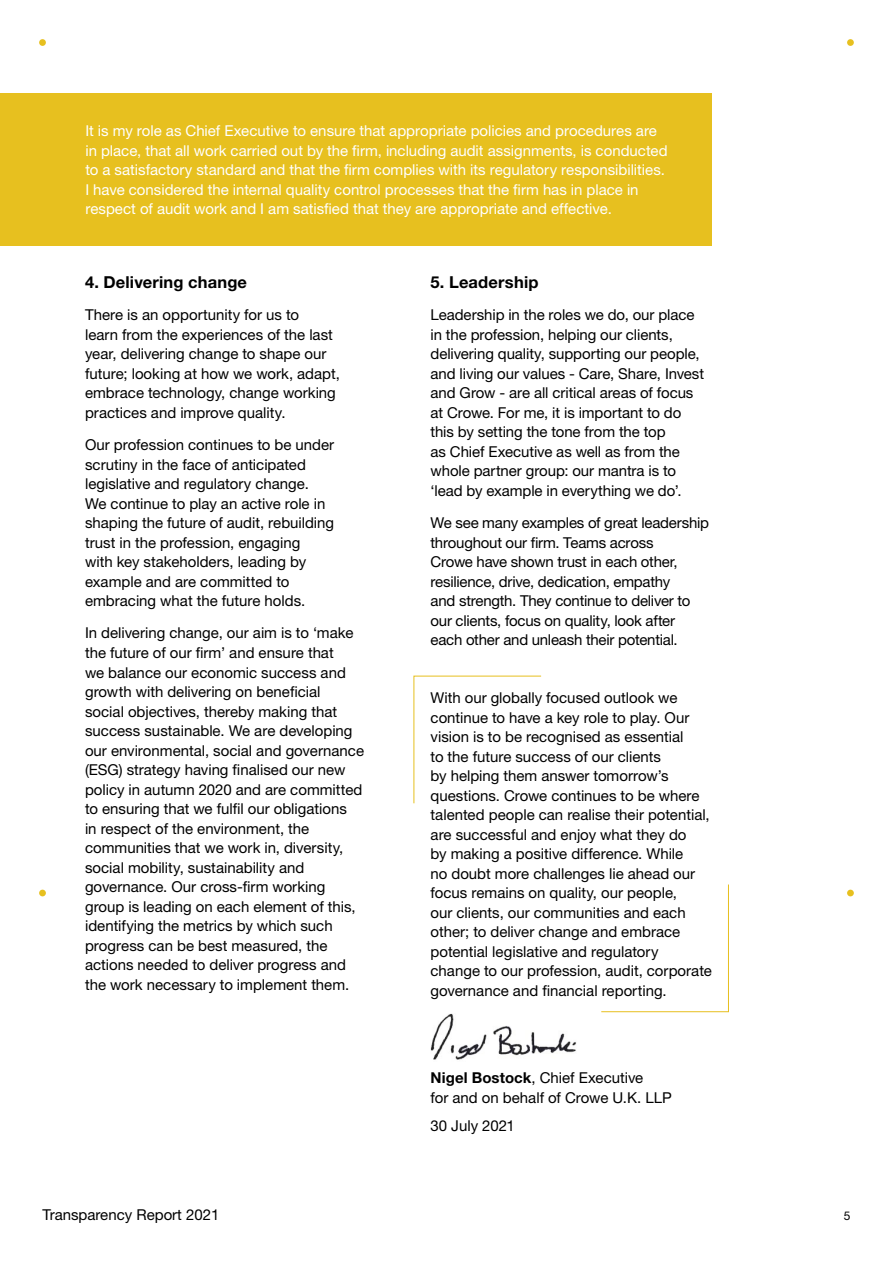
<style>
.page{position:relative;width:893px;height:1263px;background:#fff}
.page>*{position:absolute;margin:0;border:0;box-sizing:border-box;transform-origin:0 0}
.t1{font:700 16.5px "Helvetica Neue LT Std";letter-spacing:.01em;color:#000}
.t2{font:15px/19.5px "Helvetica Neue LT Std";color:#000}
.t3{font:15px/19.5px "Helvetica Neue LT Std";color:#fff}
.t4{font:12px "Helvetica Neue LT Std";color:#000}
.s1{font-weight:700}
</style>
<div class="page">
<div style="left:39px;top:890px;width:7px;height:6px;background:#e7c01f;border-radius:50%"></div>
<div style="left:847px;top:890px;width:7px;height:6px;background:#e7c01f;border-radius:50%"></div>
<div style="left:39px;top:39px;width:7px;height:7px;background:#e7c01f;border-radius:50%"></div>
<div style="left:847px;top:39px;width:7px;height:7px;background:#e7c01f;border-radius:50%"></div>
<img style="left:431px;top:1013px;width:56px;height:47px">
<img style="left:493px;top:1026px;width:83px;height:30px">
<div style="left:0;top:94px;width:712px;height:152px;background:#e7c01f"></div>
<svg style="left:413px;top:675px;width:129px;height:129px"></svg>
<svg style="left:601px;top:884px;width:128px;height:128px"></svg>
<p class="t3" style="left:85px;top:121px;width:584px">It is my role as Chief Executive to ensure that appropriate policies and procedures are in place, that all work carried out by the firm, including audit assignments, is conducted to a satisfactory standard and that the firm complies with its regulatory responsibilities.<br>I have considered the internal quality control processes that the firm has in place in respect of audit work and I am satisfied that they are appropriate and effective.</p>
<p class="t1" style="left:85px;top:272px;width:164px">4. Delivering change</p>
<p class="t2" style="left:85px;top:305px;width:256px">There is an opportunity for us to<br>learn from the experiences of the last year, delivering change to shape our future; looking at how we work, adapt, embrace technology, change working practices and improve quality.</p>
<p class="t2" style="left:85px;top:435px;width:251px">Our profession continues to be under scrutiny in the face of anticipated legislative and regulatory change.<br>We continue to play an active role in shaping the future of audit, rebuilding trust in the profession, engaging<br>with key stakeholders, leading by example and are committed to embracing what the future holds.</p>
<p class="t2" style="left:85px;top:623px;width:281px">In delivering change, our aim is to ‘make the future of our firm’ and ensure that<br>we balance our economic success and growth with delivering on beneficial<br>social objectives, thereby making that success sustainable. We are developing our environmental, social and governance (ESG) strategy having finalised our new policy in autumn 2020 and are committed to ensuring that we fulfil our obligations<br>in respect of the environment, the communities that we work in, diversity, social mobility, sustainability and governance. Our cross-firm working group is leading on each element of this, identifying the metrics by which such progress can be best measured, the actions needed to deliver progress and the work necessary to implement them.</p>
<p class="t1" style="left:431px;top:272px;width:109px">5. Leadership</p>
<p class="t2" style="left:431px;top:305px;width:275px">Leadership in the roles we do, our place in the profession, helping our clients, delivering quality, supporting our people, and living our values - Care, Share, Invest and Grow - are all critical areas of focus at Crowe. For me, it is important to do this by setting the tone from the top<br>as Chief Executive as well as from the whole partner group: our mantra is to ‘lead by example in everything we do’.</p>
<p class="t2" style="left:431px;top:513px;width:280px">We see many examples of great leadership throughout our firm. Teams across<br>Crowe have shown trust in each other, resilience, drive, dedication, empathy<br>and strength. They continue to deliver to our clients, focus on quality, look after each other and unleash their potential.</p>
<p class="t2" style="left:431px;top:688px;width:283px">With our globally focused outlook we continue to have a key role to play. Our vision is to be recognised as essential<br>to the future success of our clients<br>by helping them answer tomorrow’s questions. Crowe continues to be where talented people can realise their potential, are successful and enjoy what they do<br>by making a positive difference. While<br>no doubt more challenges lie ahead our focus remains on quality, our people,<br>our clients, our communities and each other; to deliver change and embrace potential legislative and regulatory<br>change to our profession, audit, corporate governance and financial reporting.</p>
<p class="t2" style="left:431px;top:1068px;width:243px"><span class="s1">Nigel Bostock</span>, Chief Executive<br>for and on behalf of Crowe U.K. LLP</p>
<p class="t2" style="left:431px;top:1115px;width:86px">30 July 2021</p>
<p class="t2" style="left:43px;top:1205px;width:178px">Transparency Report 2021</p>
<p class="t4" style="left:844px;top:1209px;width:8px">5</p>
</div>
